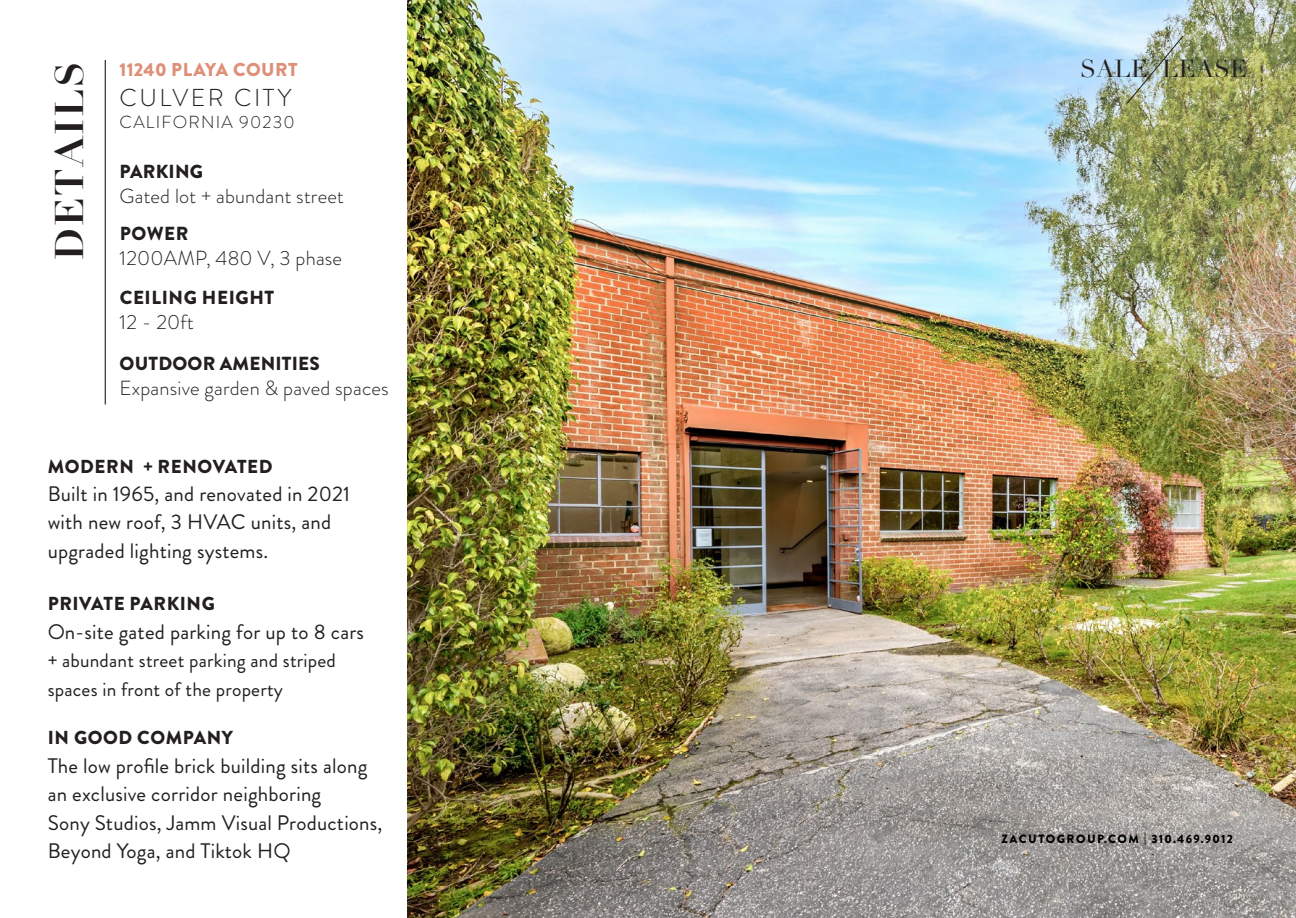
<style>
.page{position:relative;width:1296px;height:918px;background:#fff}
.page>*{position:absolute;margin:0;border:0;box-sizing:border-box;transform-origin:0 0}
.t1{font:700 39px "Didot";letter-spacing:.05em;color:#231f20}
.t2{font:300 24.45px "Brandon Grotesque";letter-spacing:.1em;color:#231f20}
.t3{font:24px "Didot";letter-spacing:.01em;color:#231f20}
.t4{font:21px/28.5px "Brandon Grotesque";letter-spacing:.01em;color:#231f20}
.t5{font:300 20.4px "Brandon Grotesque";letter-spacing:.01em;color:#231f20}
.t6{font:19.5px/28.5px "Brandon Grotesque";letter-spacing:.01em;color:#231f20}
.t7{font:900 18.9px "Brandon Grotesque";letter-spacing:.01em;color:#231f20}
.t8{font:900 18.9px "Brandon Grotesque";letter-spacing:.03em;color:#231f20}
.t9{font:900 18.75px "Brandon Grotesque";letter-spacing:.03em;color:#231f20}
.t10{font:900 18.6px "Brandon Grotesque";letter-spacing:.02em;color:#de8f77}
.t11{font:300 17.4px "Brandon Grotesque";letter-spacing:.07em;color:#231f20}
.t12{font:900 12px "Brandon Grotesque";letter-spacing:.115em;color:#000}
</style>
<div class="page">
<hr style="left:105px;top:60px;width:1px;height:345px;background:#000">
<img style="left:408px;top:0;width:888px;height:918px">
<img style="left:1127px;top:35px;width:57px;height:69px">
<h1 class="t1" style="left:45px;top:260px;width:200px;rotate:-90deg">DETAILS</h1>
<p class="t10" style="left:120px;top:57px;width:180px">11240 PLAYA COURT</p>
<p class="t2" style="left:120px;top:81px;width:173px">CULVER CITY</p>
<p class="t11" style="left:120px;top:110px;width:177px">CALIFORNIA 90230</p>
<p class="t7" style="left:120px;top:158px;width:85px">PARKING</p>
<p class="t5" style="left:120px;top:182px;width:226px">Gated lot + abundant street</p>
<p class="t7" style="left:120px;top:220px;width:70px">POWER</p>
<p class="t5" style="left:120px;top:245px;width:224px">1200AMP, 480 V, 3 phase</p>
<p class="t8" style="left:120px;top:284px;width:156px">CEILING HEIGHT</p>
<p class="t5" style="left:120px;top:308px;width:76px">12 - 20ft</p>
<p class="t7" style="left:120px;top:350px;width:202px">OUTDOOR AMENITIES</p>
<p class="t5" style="left:120px;top:374px;width:271px">Expansive garden &amp; paved spaces</p>
<p class="t9" style="left:48px;top:453px;width:226px">MODERN + RENOVATED</p>
<p class="t4" style="left:48px;top:480px;width:304px">Built in 1965, and renovated in 2021 with new roof, 3 HVAC units, and upgraded lighting systems.</p>
<p class="t9" style="left:48px;top:590px;width:169px">PRIVATE PARKING</p>
<p class="t4" style="left:48px;top:618px;width:318px">On-site gated parking for up to 8 cars</p>
<p class="t6" style="left:48px;top:647px;width:290px">+ abundant street parking and striped spaces in front of the property</p>
<p class="t9" style="left:48px;top:725px;width:187px">IN GOOD COMPANY</p>
<p class="t4" style="left:48px;top:752px;width:336px">The low profile brick building sits along an exclusive corridor neighboring<br>Sony Studios, Jamm Visual Productions, Beyond Yoga, and Tiktok HQ</p>
<p class="t3" style="left:1080px;top:55px;width:168px">SALE LEASE</p>
<p class="t12" style="left:1001px;top:831px;width:233px">ZACUTOGROUP.COM | 310.469.9012</p>
</div>
